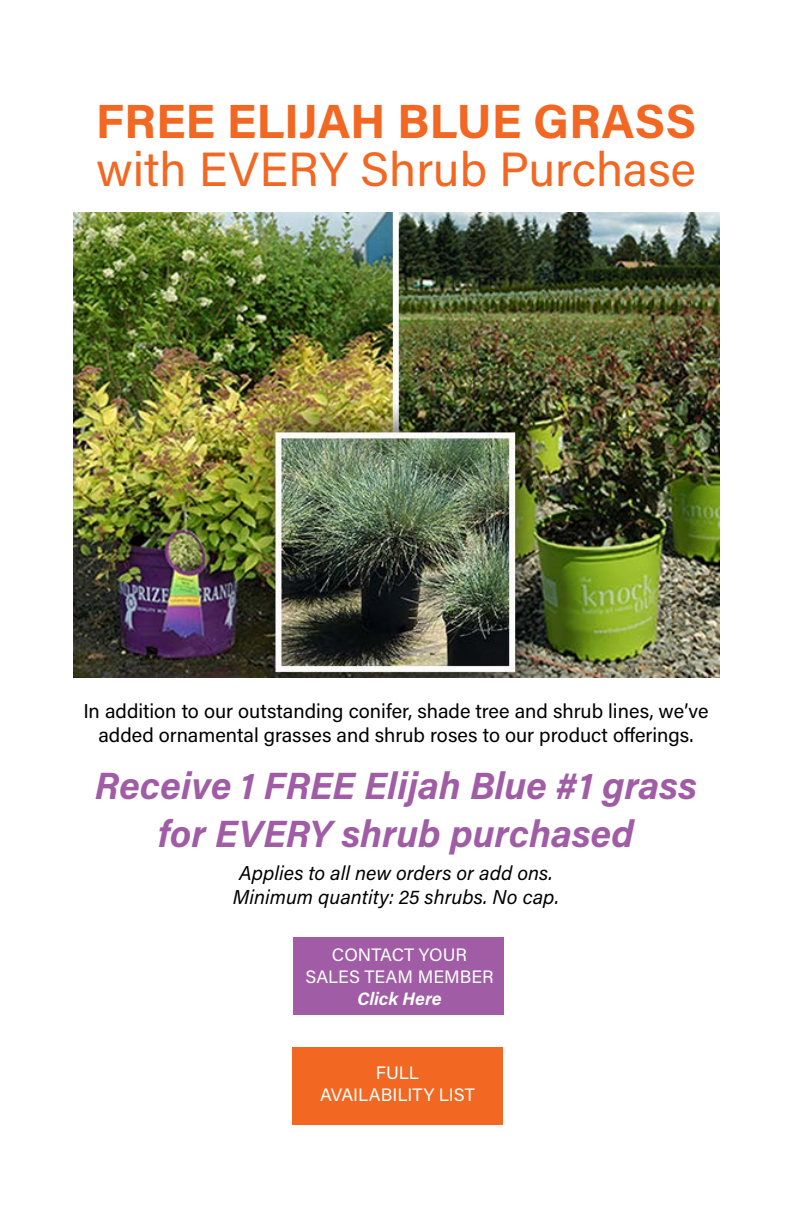
<style>
.page{position:relative;width:792px;height:1224px;background:#fff}
.page>*{position:absolute;margin:0;border:0;box-sizing:border-box;transform-origin:0 0}
.t1{font:48px "Acumin Pro";color:#f26722}
.t2{font:700 48px "Acumin Pro";letter-spacing:-.005em;color:#f26722}
.t3{font:italic 700 38px/48px "Acumin Pro";color:#a05ca4;text-align:center}
.t4{font:20px/24px "Acumin Pro";color:#000;text-align:center}
.t5{font:italic 20px/24px "Acumin Pro";color:#000;text-align:center}
.t6{font:18px/21.6px "Acumin Pro";color:#fff;text-align:center}
.t7{font:italic 700 18px "Acumin Pro";color:#fff}
</style>
<div class="page">
<img style="left:74px;top:212px;width:646px;height:466px">
<div style="left:294px;top:937px;width:210px;height:78px;background:#a05ca4"></div>
<div style="left:292px;top:1048px;width:211px;height:77px;background:#f26722"></div>
<h1 class="t2" style="left:96px;top:88px;width:602px">FREE ELIJAH BLUE GRASS</h1>
<h1 class="t1" style="left:96px;top:136px;width:601px">with EVERY Shrub Purchase</h1>
<p class="t4" style="left:83px;top:698px;width:627px">In addition to our outstanding conifer, shade tree and shrub lines, we’ve added ornamental grasses and shrub roses to our product offerings.</p>
<h2 class="t3" style="left:95px;top:760px;width:604px">Receive 1 FREE Elijah Blue #1 grass for EVERY shrub purchased</h2>
<p class="t5" style="left:233px;top:860px;width:328px">Applies to all new orders or add ons.<br>Minimum quantity: 25 shrubs. No cap.</p>
<p class="t6" style="left:305px;top:944px;width:190px">CONTACT YOUR<br>SALES TEAM MEMBER</p>
<p class="t7" style="left:357px;top:986px;width:86px">Click Here</p>
<p class="t6" style="left:320px;top:1061px;width:156px">FULL<br>AVAILABILITY LIST</p>
</div>
